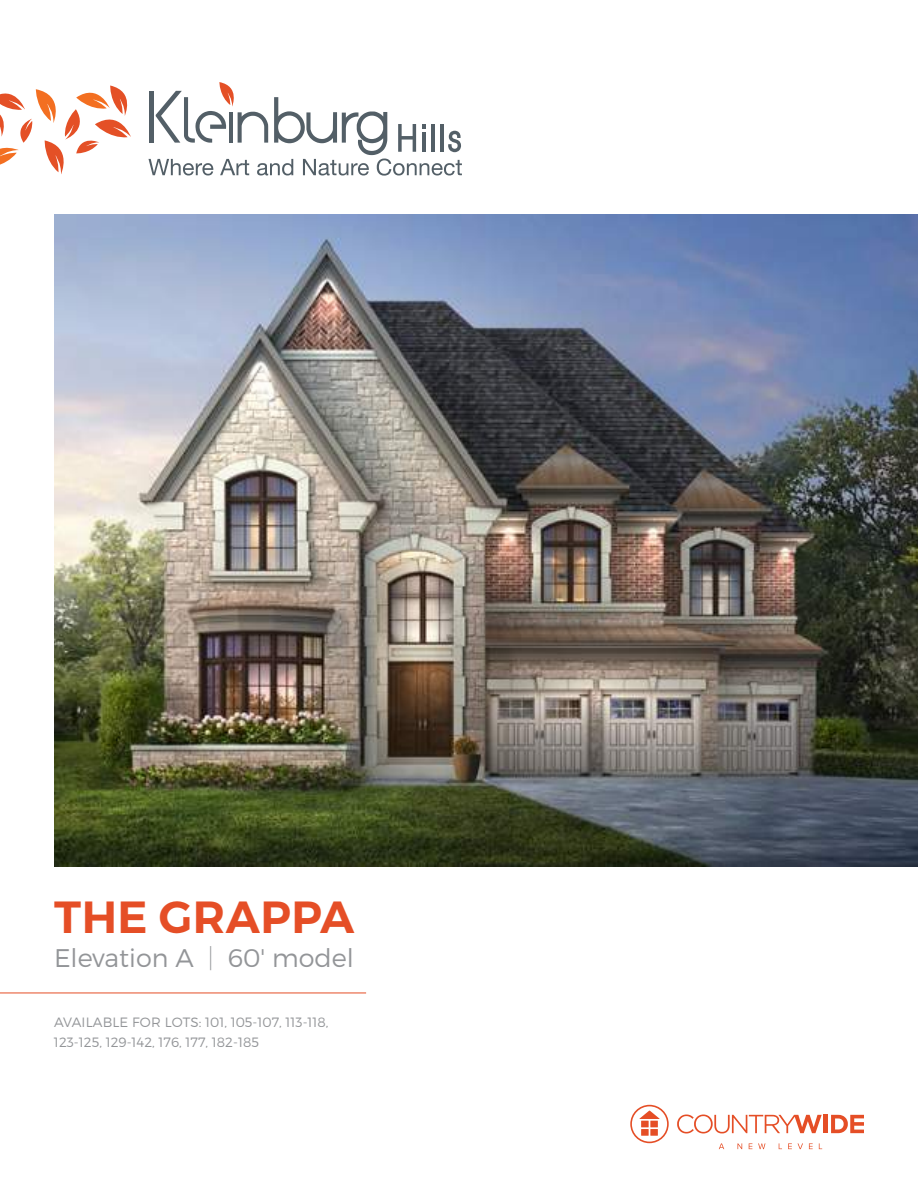
<style>
.page{position:relative;width:918px;height:1188px;background:#fff}
.page>*{position:absolute;margin:0;border:0;box-sizing:border-box;transform-origin:0 0}
.t1{font:600 45px "Montserrat";letter-spacing:.01em;color:#e54e26}
.t2{font:300 25.5px "Montserrat";color:#939598}
.t3{font:300 13.5px/19.5px "Montserrat";color:#939598}
.s1{font-weight:200}
</style>
<div class="page">
<img style="left:54px;top:215px;width:864px;height:652px">
<svg style="left:148px;top:82px;width:314px;height:94px"></svg>
<svg style="left:0;top:85px;width:131px;height:89px"></svg>
<svg style="left:677px;top:1115px;width:145px;height:18px"></svg>
<hr style="left:824px;top:1115px;width:4px;height:18px;background:#e54e26">
<svg style="left:831px;top:1115px;width:33px;height:18px"></svg>
<svg style="left:630px;top:1105px;width:39px;height:38px"></svg>
<svg style="left:719px;top:1143px;width:5px;height:6px"></svg>
<svg style="left:737px;top:1143px;width:5px;height:6px"></svg>
<svg style="left:749px;top:1143px;width:3px;height:6px"></svg>
<svg style="left:758px;top:1143px;width:7px;height:6px"></svg>
<svg style="left:788px;top:1143px;width:4px;height:6px"></svg>
<svg style="left:798px;top:1143px;width:5px;height:6px"></svg>
<svg style="left:809px;top:1143px;width:4px;height:6px"></svg>
<hr style="left:0;top:993px;width:366px;height:1px;background:#e54e26">
<h1 class="t1" style="left:54px;top:889px;width:302px">THE GRAPPA</h1>
<h2 class="t2" style="left:54px;top:943px;width:301px">Elevation A <span class="s1">|</span> 60' model</h2>
<p class="t3" style="left:54px;top:1012px;width:276px">AVAILABLE FOR LOTS: 101, 105-107, 113-118,<br>123-125, 129-142, 176, 177, 182-185</p>
</div>
